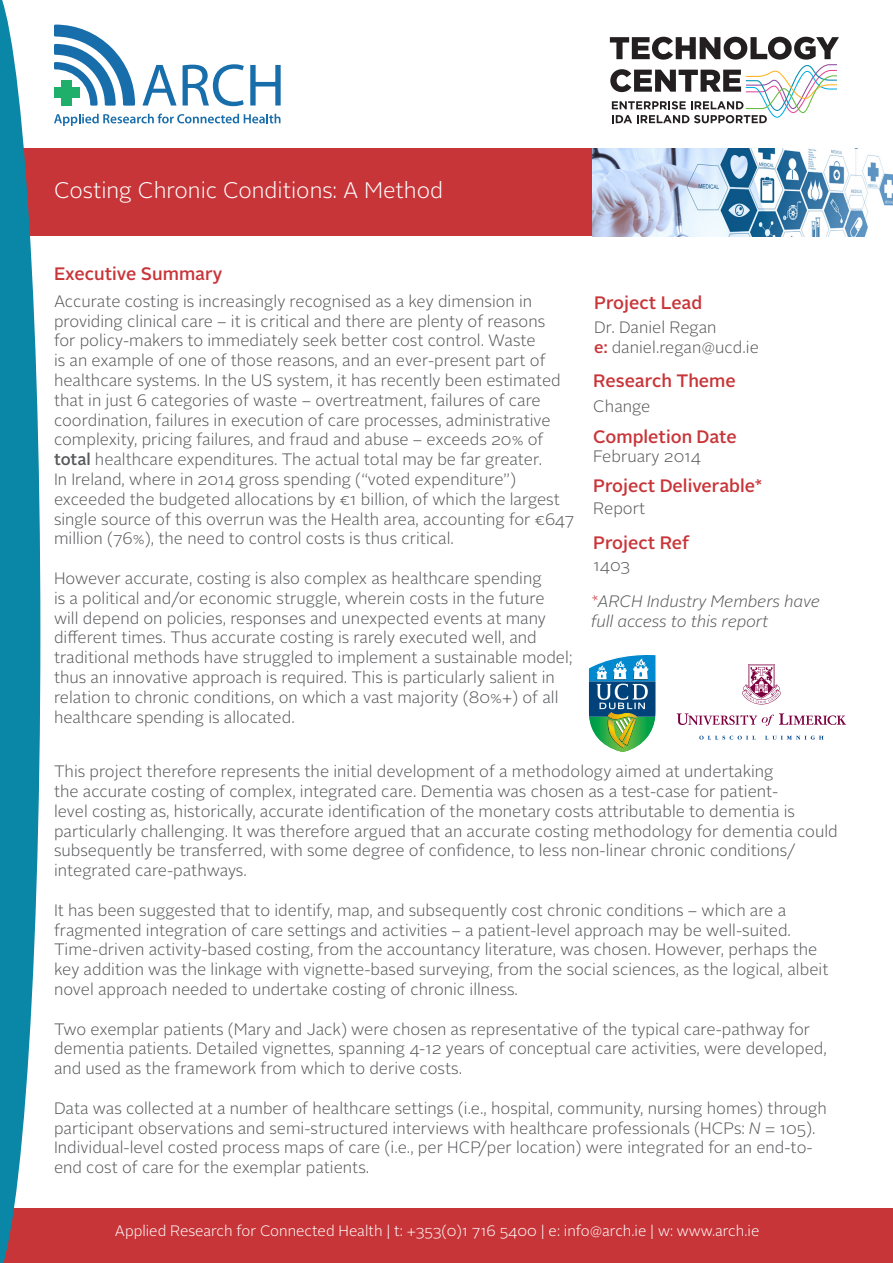
<style>
.page{position:relative;width:893px;height:1263px;background:#fff}
.page>*{position:absolute;margin:0;border:0;box-sizing:border-box;transform-origin:0 0}
.t1{font:300 22.5px "Alright Sans";color:#fff}
.t2{font:500 18px "Alright Sans";color:#c83539}
.t3{font:300 16.5px/19.8px "Alright Sans";color:#57585a}
.t4{font:italic 300 16.5px/19.8px "Alright Sans";color:#57585a}
.t5{font:300 15px "Alright Sans";color:#fff}
.s1{font-weight:500}
.s2{font-weight:500;color:#c83539}
.s3{color:#c83539}
.s4{font-style:italic}
</style>
<div class="page">
<div style="left:0;top:149px;width:592px;height:87px;background:#c83539"></div>
<svg style="left:589px;top:655px;width:66px;height:97px"></svg>
<svg style="left:742px;top:664px;width:39px;height:40px"></svg>
<svg style="left:677px;top:713px;width:169px;height:13px"></svg>
<svg style="left:699px;top:736px;width:57px;height:4px"></svg>
<svg style="left:765px;top:736px;width:59px;height:4px"></svg>
<svg style="left:54px;top:25px;width:81px;height:81px"></svg>
<div style="left:61px;top:80px;width:11px;height:26px;background:#20af6b"></div>
<div style="left:54px;top:88px;width:25px;height:10px;background:#20af6b"></div>
<svg style="left:142px;top:65px;width:35px;height:41px"></svg>
<svg style="left:183px;top:64px;width:61px;height:42px"></svg>
<svg style="left:250px;top:65px;width:31px;height:41px"></svg>
<svg style="left:54px;top:114px;width:226px;height:12px"></svg>
<svg style="left:610px;top:37px;width:229px;height:86px"></svg>
<div style="left:0;top:1209px;width:893px;height:54px;background:#c83539"></div>
<img style="left:592px;top:149px;width:301px;height:87px">
<svg style="left:0;top:0;width:40px;height:1263px;fill:#0a87a7"></svg>
<p class="t1" style="left:54px;top:175px;width:391px">Costing Chronic Conditions: A Method</p>
<p class="t2" style="left:54px;top:261px;width:170px">Executive Summary</p>
<p class="t3" style="left:54px;top:291px;width:508px">Accurate costing is increasingly recognised as a key dimension in providing clinical care – it is critical and there are plenty of reasons for policy-makers to immediately seek better cost control. Waste<br>is an example of one of those reasons, and an ever-present part of healthcare systems. In the US system, it has recently been estimated that in just 6 categories of waste – overtreatment, failures of care coordination, failures in execution of care processes, administrative complexity, pricing failures, and fraud and abuse – exceeds 20% of <span class="s1">total</span> healthcare expenditures. The actual total may be far greater.</p>
<p class="t3" style="left:54px;top:470px;width:522px">In Ireland, where in 2014 gross spending (“voted expenditure”) exceeded the budgeted allocations by €1 billion, of which the largest single source of this overrun was the Health area, accounting for €647 million (76%), the need to control costs is thus critical.</p>
<p class="t3" style="left:54px;top:569px;width:520px">However accurate, costing is also complex as healthcare spending<br>is a political and/or economic struggle, wherein costs in the future will depend on policies, responses and unexpected events at many different times. Thus accurate costing is rarely executed well, and traditional methods have struggled to implement a sustainable model; thus an innovative approach is required. This is particularly salient in relation to chronic conditions, on which a vast majority (80%+) of all healthcare spending is allocated.</p>
<p class="t2" style="left:594px;top:290px;width:110px">Project Lead</p>
<p class="t3" style="left:594px;top:318px;width:124px">Dr. Daniel Regan</p>
<p class="t3" style="left:594px;top:338px;width:166px"><span class="s2">e:</span> daniel.regan@ucd.ie</p>
<p class="t2" style="left:593px;top:368px;width:144px">Research Theme</p>
<p class="t3" style="left:593px;top:396px;width:59px">Change</p>
<p class="t2" style="left:593px;top:424px;width:145px">Completion Date</p>
<p class="t3" style="left:593px;top:447px;width:110px">February 2014</p>
<p class="t2" style="left:593px;top:473px;width:171px">Project Deliverable*</p>
<p class="t3" style="left:593px;top:499px;width:53px">Report</p>
<p class="t2" style="left:593px;top:530px;width:98px">Project Ref</p>
<p class="t3" style="left:593px;top:555px;width:38px">1403</p>
<p class="t4" style="left:591px;top:592px;width:231px"><span class="s3">*</span>ARCH Industry Members have full access to this report</p>
<p class="t3" style="left:54px;top:762px;width:785px">This project therefore represents the initial development of a methodology aimed at undertaking<br>the accurate costing of complex, integrated care. Dementia was chosen as a test-case for patient-<br>level costing as, historically, accurate identification of the monetary costs attributable to dementia is particularly challenging. It was therefore argued that an accurate costing methodology for dementia could subsequently be transferred, with some degree of confidence, to less non-linear chronic conditions/ integrated care-pathways.</p>
<p class="t3" style="left:54px;top:900px;width:776px">It has been suggested that to identify, map, and subsequently cost chronic conditions – which are a fragmented integration of care settings and activities – a patient-level approach may be well-suited.<br>Time-driven activity-based costing, from the accountancy literature, was chosen. However, perhaps the key addition was the linkage with vignette-based surveying, from the social sciences, as the logical, albeit novel approach needed to undertake costing of chronic illness.</p>
<p class="t3" style="left:54px;top:1019px;width:774px">Two exemplar patients (Mary and Jack) were chosen as representative of the typical care-pathway for dementia patients. Detailed vignettes, spanning 4-12 years of conceptual care activities, were developed, and used as the framework from which to derive costs.</p>
<p class="t3" style="left:54px;top:1098px;width:774px">Data was collected at a number of healthcare settings (i.e., hospital, community, nursing homes) through participant observations and semi-structured interviews with healthcare professionals (HCPs: <span class="s4">N</span> = 105).<br>Individual-level costed process maps of care (i.e., per HCP/per location) were integrated for an end-to&shy;end cost of care for the exemplar patients.</p>
<p class="t5" style="left:115px;top:1221px;width:646px">Applied Research for Connected Health | t: +353(0)1 716 5400 | e: info@arch.ie | w: www.arch.ie</p>
</div>
